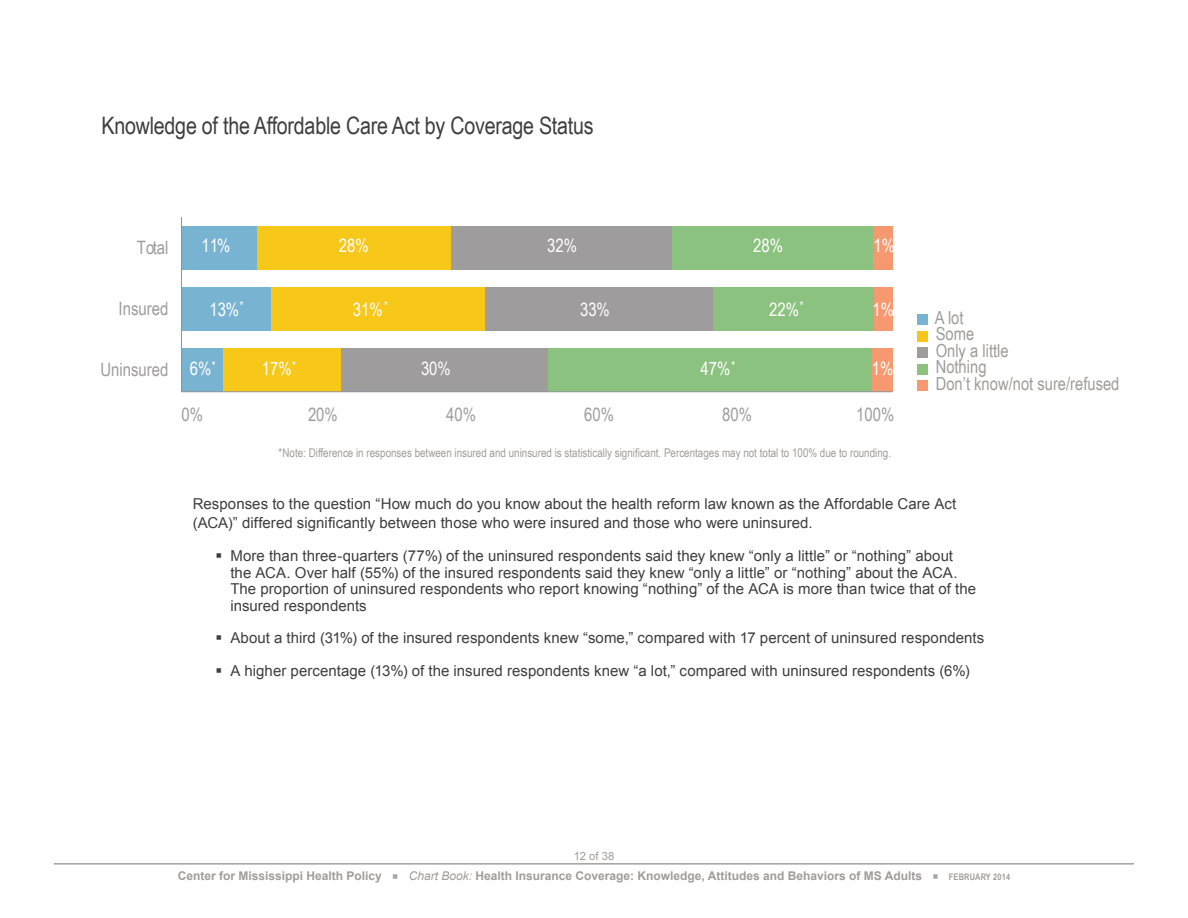
<style>
.page{position:relative;width:1188px;height:918px;background:#fff}
.page>*{position:absolute;margin:0;border:0;box-sizing:border-box;transform-origin:0 0}
.Chart_Titles{font:24px "Arial Narrow";letter-spacing:-.01em;color:#3e3e3f}
.t1{font:18.45px "Arial Narrow";color:#fff}
.t2{font:18.45px "Arial Narrow";color:#9e9c9c}
.Key_Labels_for_Chart{font:18px "Arial Narrow";color:#9f9d9b}
.Body_Copy{font:15px/16.5px "Arial";letter-spacing:.005em;color:#3e3e3f}
.Key_Labels_for_Chart-2{font:12px "Arial Narrow";color:#9f9d9b}
.t3{font:700 12px "Arial";color:#9f9d9b}
.Key_Labels_for_Chart-3{font:12px "Arial Narrow";color:#fff}
.t4{font:11.25px "Arial";color:#9f9d9b}
.t5{font:700 9px "Arial Narrow";letter-spacing:.02em;color:#9f9d9b}
.s1{font-weight:400;font-style:italic}
</style>
<div class="page">
<hr style="left:54px;top:863px;width:1080px;height:1px;background:#9f9d9b">
<div style="left:917px;top:314px;width:10px;height:11px;background:#78b3d1"></div>
<div style="left:917px;top:331px;width:10px;height:11px;background:#f7c61a"></div>
<div style="left:917px;top:347px;width:10px;height:11px;background:#9f9d9b"></div>
<div style="left:917px;top:364px;width:10px;height:11px;background:#8dc180"></div>
<div style="left:917px;top:380px;width:10px;height:11px;background:#f79a70"></div>
<div style="left:872px;top:226px;width:21px;height:44px;background:#f79970"></div>
<div style="left:872px;top:287px;width:21px;height:44px;background:#f79970"></div>
<div style="left:872px;top:348px;width:20px;height:44px;background:#f79970"></div>
<div style="left:671px;top:226px;width:202px;height:44px;background:#8cc280"></div>
<div style="left:713px;top:287px;width:160px;height:44px;background:#8cc280"></div>
<div style="left:547px;top:348px;width:325px;height:44px;background:#8cc280"></div>
<div style="left:451px;top:226px;width:221px;height:44px;background:#9e9c9c"></div>
<div style="left:485px;top:287px;width:228px;height:44px;background:#9e9c9c"></div>
<div style="left:340px;top:348px;width:207px;height:44px;background:#9e9c9c"></div>
<div style="left:257px;top:226px;width:194px;height:44px;background:#f7c71a"></div>
<div style="left:271px;top:287px;width:214px;height:44px;background:#f7c71a"></div>
<div style="left:223px;top:348px;width:117px;height:44px;background:#f7c71a"></div>
<div style="left:181px;top:226px;width:76px;height:44px;background:#78b3d1"></div>
<div style="left:181px;top:287px;width:90px;height:44px;background:#78b3d1"></div>
<div style="left:181px;top:348px;width:42px;height:44px;background:#78b3d1"></div>
<hr style="left:181px;top:392px;width:711px;height:1px;background:#939598">
<hr style="left:181px;top:217px;width:1px;height:175px;background:#939598">
<p class="Chart_Titles" style="left:102px;top:108px;width:494px">Knowledge of the Affordable Care Act by Coverage Status</p>
<p class="t2" style="left:137px;top:234px;width:33px">Total</p>
<p class="t1" style="left:202px;top:232px;width:30px">11%</p>
<p class="t1" style="left:339px;top:232px;width:31px">28%</p>
<p class="t1" style="left:547px;top:232px;width:31px">32%</p>
<p class="t1" style="left:753px;top:232px;width:31px">28%</p>
<p class="t1" style="left:874px;top:232px;width:23px">1%</p>
<p class="t2" style="left:119px;top:295px;width:51px">Insured</p>
<p class="Key_Labels_for_Chart-3" style="left:240px;top:297px;width:5px">*</p>
<p class="Key_Labels_for_Chart-3" style="left:384px;top:297px;width:5px">*</p>
<p class="Key_Labels_for_Chart-3" style="left:800px;top:297px;width:5px">*</p>
<p class="t1" style="left:209px;top:296px;width:31px">13%</p>
<p class="t1" style="left:353px;top:296px;width:31px">31%</p>
<p class="t1" style="left:580px;top:296px;width:31px">33%</p>
<p class="t1" style="left:769px;top:296px;width:31px">22%</p>
<p class="t1" style="left:873px;top:296px;width:23px">1%</p>
<p class="t2" style="left:100px;top:356px;width:70px">Uninsured</p>
<p class="Key_Labels_for_Chart-3" style="left:212px;top:357px;width:5px">*</p>
<p class="Key_Labels_for_Chart-3" style="left:292px;top:357px;width:5px">*</p>
<p class="Key_Labels_for_Chart-3" style="left:732px;top:357px;width:5px">*</p>
<p class="t1" style="left:190px;top:355px;width:23px">6%</p>
<p class="t1" style="left:262px;top:355px;width:31px">17%</p>
<p class="t1" style="left:421px;top:355px;width:31px">30%</p>
<p class="t1" style="left:700px;top:355px;width:31px">47%</p>
<p class="t1" style="left:872px;top:355px;width:23px">1%</p>
<p class="t2" style="left:182px;top:401px;width:23px">0%</p>
<p class="t2" style="left:308px;top:401px;width:31px">20%</p>
<p class="t2" style="left:446px;top:401px;width:31px">40%</p>
<p class="t2" style="left:584px;top:401px;width:31px">60%</p>
<p class="t2" style="left:722px;top:401px;width:31px">80%</p>
<p class="t2" style="left:856px;top:401px;width:40px">100%</p>
<p class="Key_Labels_for_Chart-2" style="left:279px;top:444px;width:614px">*Note: Difference in responses between insured and uninsured is statistically significant. Percentages may not total to 100% due to rounding.</p>
<p class="Key_Labels_for_Chart" style="left:935px;top:304px;width:30px">A lot</p>
<p class="Key_Labels_for_Chart" style="left:936px;top:321px;width:40px">Some</p>
<p class="Key_Labels_for_Chart" style="left:936px;top:337px;width:75px">Only a little</p>
<p class="Key_Labels_for_Chart" style="left:936px;top:354px;width:52px">Nothing</p>
<p class="Key_Labels_for_Chart" style="left:936px;top:370px;width:185px">Don’t know/not sure/refused</p>
<p class="Body_Copy" style="left:193px;top:494px;width:765px;line-height:19.5px">Responses to the question “How much do you know about the health reform law known as the Affordable Care Act (ACA)” differed significantly between those who were insured and those who were uninsured.</p>
<p class="Body_Copy" style="left:230px;top:548px;width:747px">More than three-quarters (77%) of the uninsured respondents said they knew “only a little” or “nothing” about the ACA. Over half (55%) of the insured respondents said they knew “only a little” or “nothing” about the ACA.<br>The proportion of uninsured respondents who report knowing “nothing” of the ACA is more than twice that of the insured respondents</p>
<p class="Body_Copy" style="left:230px;top:630px;width:755px">About a third (31%) of the insured respondents knew “some,” compared with 17 percent of uninsured respondents</p>
<p class="Body_Copy" style="left:230px;top:663px;width:741px">A higher percentage (13%) of the insured respondents knew “a lot,” compared with uninsured respondents (6%)</p>
<p class="t4" style="left:574px;top:848px;width:42px">12 of 38</p>
<p class="t3" style="left:178px;top:868px;width:206px">Center for Mississippi Health Policy</p>
<p class="t3" style="left:409px;top:868px;width:515px"><span class="s1">Chart Book:</span> Health Insurance Coverage: Knowledge, Attitudes and Behaviors of MS Adults</p>
<p class="t5" style="left:949px;top:870px;width:63px">FEBRUARY 2014</p>
</div>
